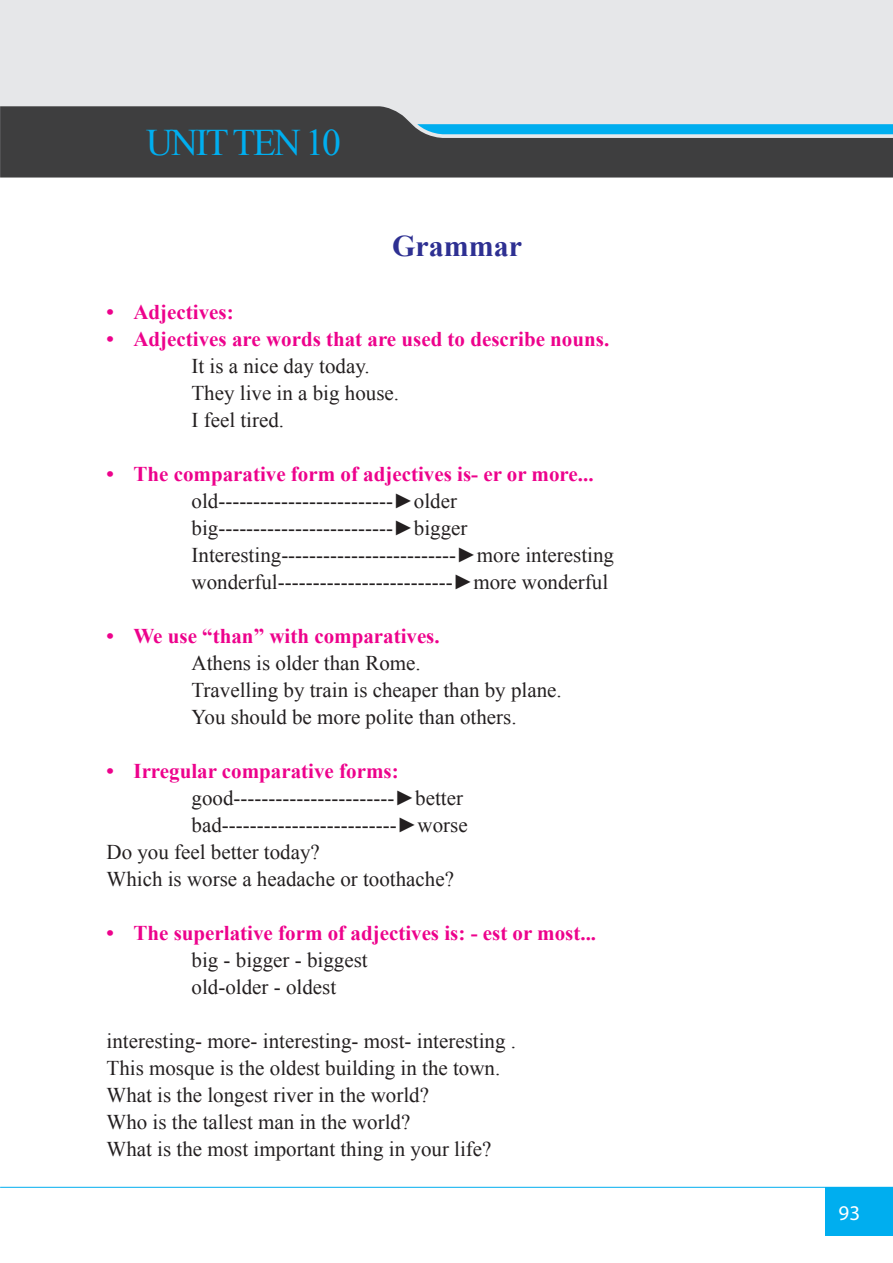
<style>
.page{position:relative;width:893px;height:1263px;background:#fff}
.page>*{position:absolute;margin:0;border:0;box-sizing:border-box;transform-origin:0 0}
.t1{font:37.5px "Times New Roman";letter-spacing:-.06em;color:#00aeef}
.t2{font:700 30px "Times New Roman";color:#2e3092}
.t3{font:21px/27px "Times New Roman";color:#231f20}
.t4{font:700 21px "Times New Roman";color:#ed028c}
.t5{font:21px "Myriad Pro";color:#fff}
</style>
<div class="page">
<div style="left:0;top:0;width:893px;height:177px;background:#e6e7e9"></div>
<div style="left:825px;top:1188px;width:68px;height:48px;background:#00aeef"></div>
<svg style="left:0;top:106px;width:893px;height:72px;fill:#3e3e3f"></svg>
<hr style="left:0;top:1187px;width:893px;height:1px;background:#00aeef">
<p class="t1" style="left:146px;top:116px;width:196px">UNITTEN 10</p>
<p class="t4" style="left:106px;top:297px;width:9px">•</p>
<p class="t4" style="left:106px;top:324px;width:9px">•</p>
<p class="t4" style="left:106px;top:459px;width:9px">•</p>
<p class="t4" style="left:106px;top:621px;width:9px">•</p>
<p class="t4" style="left:106px;top:756px;width:9px">•</p>
<p class="t4" style="left:133px;top:297px;width:102px">Adjectives:</p>
<p class="t2" style="left:392px;top:224px;width:131px">Grammar</p>
<p class="t4" style="left:133px;top:324px;width:477px">Adjectives are words that are used to describe nouns.</p>
<p class="t3" style="left:191px;top:352px;width:209px">It is a nice day today.<br>They live in a big house.<br>I feel tired.</p>
<p class="t4" style="left:133px;top:459px;width:462px">The comparative form of adjectives is- er or more...</p>
<p class="t3" style="left:191px;top:487px;width:424px">old-------------------------►older big-------------------------►bigger Interesting-------------------------►more interesting wonderful-------------------------►more wonderful</p>
<p class="t4" style="left:133px;top:621px;width:308px">We use “than” with comparatives.</p>
<p class="t3" style="left:192px;top:649px;width:372px">Athens is older than Rome.<br>Travelling by train is cheaper than by plane.<br>You should be more polite than others.</p>
<p class="t4" style="left:133px;top:756px;width:267px">Irregular comparative forms:</p>
<p class="t3" style="left:192px;top:784px;width:273px">good-----------------------►better</p>
<p class="t3" style="left:192px;top:811px;width:278px">bad-------------------------►worse</p>
<p class="t3" style="left:107px;top:838px;width:215px">Do you feel better today?</p>
<p class="t3" style="left:107px;top:865px;width:349px">Which is worse a headache or toothache?</p>
<p class="t4" style="left:134px;top:918px;width:464px">The superlative form of adjectives is -: est or most...</p>
<p class="t4" style="left:107px;top:918px;width:9px">•</p>
<p class="t3" style="left:192px;top:946px;width:178px">big - bigger - biggest old-older - oldest</p>
<p class="t3" style="left:107px;top:1027px;width:411px">interesting- more- interesting- most- interesting .<br>This mosque is the oldest building in the town.<br>What is the longest river in the world?<br>Who is the tallest man in the world?<br>What is the most important thing in your life?</p>
<p class="t5" style="left:839px;top:1200px;width:23px">93</p>
</div>
